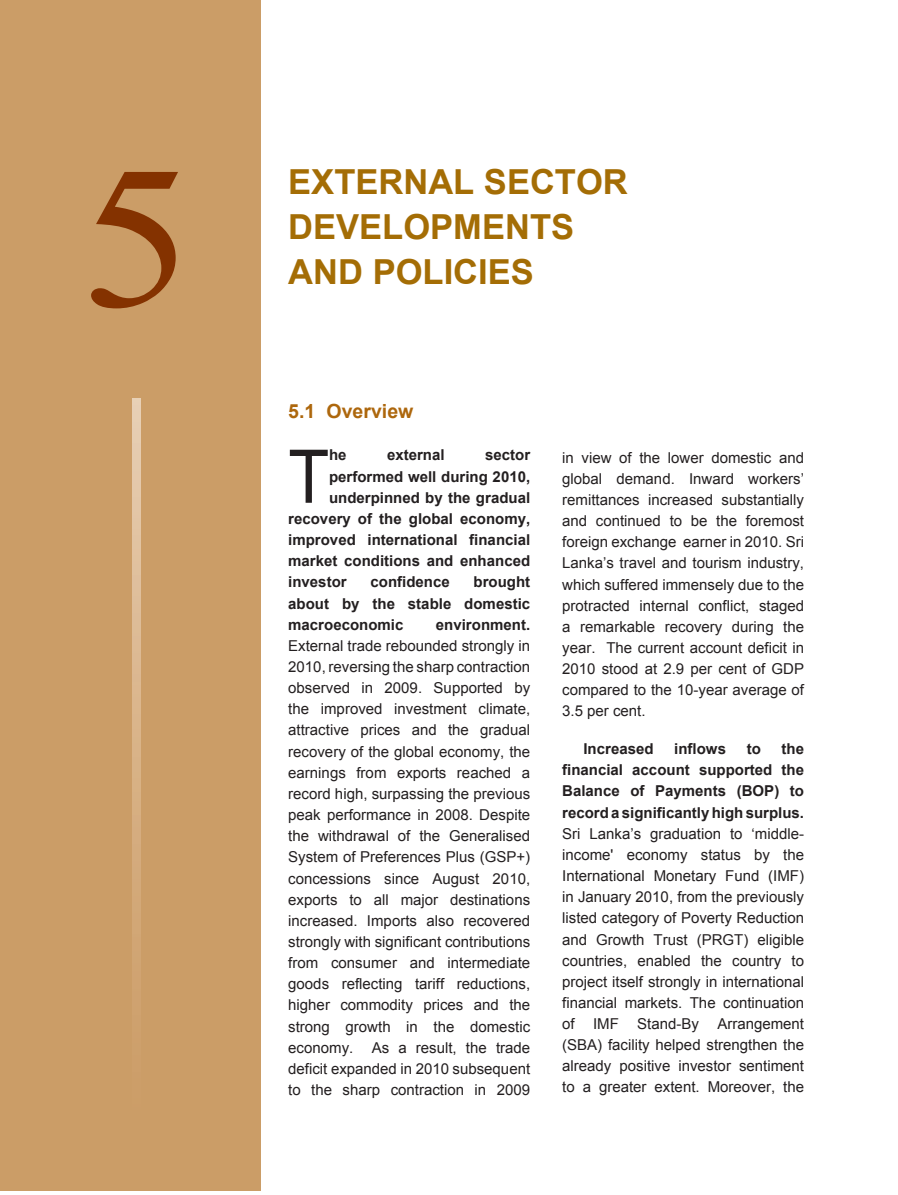
<style>
.page{position:relative;width:898px;height:1195px;background:#fff}
.page>*{position:absolute;margin:0;border:0;box-sizing:border-box;transform-origin:0 0}
.t1{font:202.5px "Times New Roman";color:#843200;scale:1.11 1}
.t2{font:74.1px "Arial";color:#231f20;scale:.9 1}
.t3{font:700 34.5px/45px "Arial";color:#a46d05}
.t4{font:700 19.5px "Arial";color:#ad670d}
.t5{font:15px/21.1px "Arial";color:#231f20;text-align:justify}
.t6{font:700 15px/21.1px "Arial";color:#231f20;text-align:justify}
</style>
<div class="page">
<div style="left:0;top:0;width:260px;height:1190px;background:#cb9d67"></div>
<svg style="left:133px;top:399px;width:7px;height:578px;background:#dbb890"></svg>
<h1 class="t1" style="left:80px;top:102px;width:103px">5</h1>
<h3 class="t3" style="left:288px;top:161px;width:341px">EXTERNAL SECTOR<br>DEVELOPMENTS</h3>
<h3 class="t3" style="left:288px;top:251px;width:247px">AND POLICIES</h3>
<h3 class="t4" style="left:288px;top:399px;width:126px">5.1 Overview</h3>
<h2 class="t2" style="left:288px;top:428px;width:47px">T</h2>
<p class="t6" style="left:329px;top:445px;width:19px">he</p>
<p class="t6" style="left:387px;top:445px;width:59px">external</p>
<p class="t6" style="left:485px;top:445px;width:47px">sector</p>
<p class="t6" style="left:329px;top:466px;width:202px">performed well during 2010,</p>
<p class="t6" style="left:329px;top:487px;width:202px">underpinned by the gradual</p>
<p class="t6" style="left:288px;top:509px;width:243px">recovery of the global economy,</p>
<p class="t6" style="left:288px;top:530px;width:243px">improved international financial</p>
<p class="t6" style="left:288px;top:551px;width:243px">market conditions and enhanced</p>
<p class="t6" style="left:288px;top:572px;width:60px">investor</p>
<p class="t6" style="left:370px;top:572px;width:81px">confidence</p>
<p class="t6" style="left:288px;top:572px;width:243px;text-indent:185px">brought about by the stable domestic macroeconomic</p>
<p class="t6" style="left:436px;top:614px;width:96px">environment.</p>
<p class="t5" style="left:288px;top:635px;width:243px">External trade rebounded strongly in 2010, reversing the sharp contraction observed in 2009. Supported by the improved investment climate, attractive prices and the gradual recovery of the global economy, the earnings from exports reached a record high, surpassing the previous peak performance in 2008. Despite the withdrawal of the Generalised System of Preferences Plus (GSP+) concessions since August 2010, exports to all major destinations increased. Imports also recovered strongly with significant contributions from consumer and intermediate goods reflecting tariff reductions, higher commodity prices and the strong growth in the domestic economy. As a result, the trade deficit expanded in 2010 subsequent to the sharp contraction in 2009</p>
<p class="t5" style="left:562px;top:447px;width:243px">in view of the lower domestic and global demand. Inward workers’ remittances increased substantially and continued to be the foremost foreign exchange earner in 2010. Sri Lanka’s travel and tourism industry, which suffered immensely due to the protracted internal conflict, staged a remarkable recovery during the year. The current account deficit in 2010 stood at 2.9 per cent of GDP compared to the 10-year average of 3.5 per cent.</p>
<p class="t6" style="left:583px;top:739px;width:72px">Increased</p>
<p class="t6" style="left:674px;top:739px;width:53px">inflows</p>
<p class="t6" style="left:746px;top:739px;width:16px">to</p>
<p class="t6" style="left:562px;top:739px;width:243px;text-indent:219px">the financial account supported the Balance of Payments (BOP) to record a significantly high surplus.</p>
<p class="t5" style="left:562px;top:823px;width:243px">Sri Lanka’s graduation to ‘middle&shy;income' economy status by the International Monetary Fund (IMF) in January 2010, from the previously listed category of Poverty Reduction and Growth Trust (PRGT) eligible countries, enabled the country to project itself strongly in international financial markets. The continuation of IMF Stand-By Arrangement (SBA) facility helped strengthen the already positive investor sentiment to a greater extent. Moreover, the</p>
</div>
